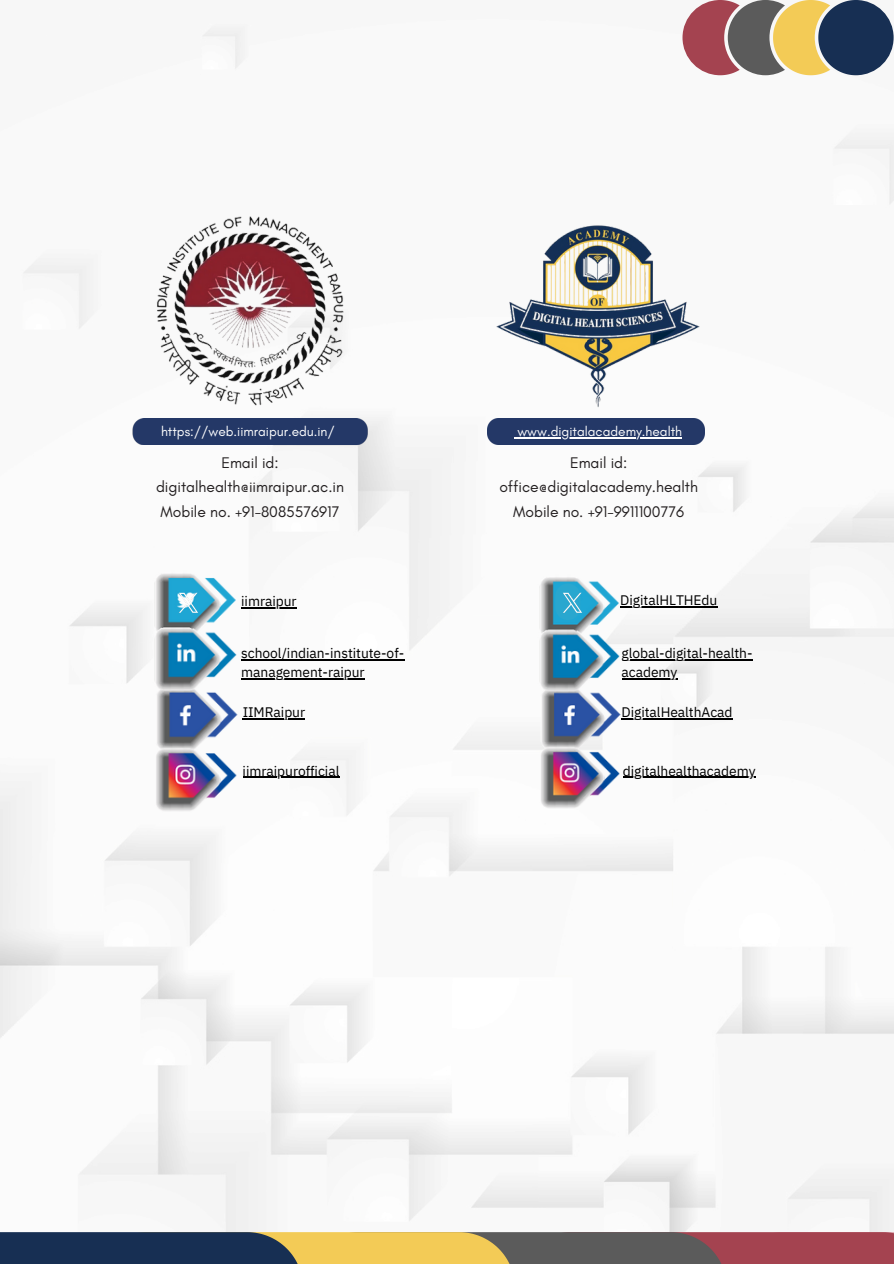
<style>
.page{position:relative;width:894px;height:1264px;background:#fff}
.page>*{position:absolute;margin:0;border:0;box-sizing:border-box;transform-origin:0 0}
.t1{font:15.75px/24.8px "Glacial Indifference";color:#231f20;text-align:center}
.t2{font:13.8px "IBM Plex Sans";letter-spacing:-.005em;color:#000}
.t3{font:13.65px "Glacial Indifference";color:#fff}
</style>
<div class="page">
<img style="left:0;top:26px;width:893px;height:1206px">
<svg style="left:682px;top:0;width:211px;height:75px;background:#8b786f"></svg>
<svg style="left:0;top:1232px;width:893px;height:31px;background:#796355"></svg>
<div style="left:132px;top:418px;width:236px;height:26px;background:#243867"></div>
<div style="left:487px;top:418px;width:217px;height:26px;background:#243867"></div>
<img style="left:533px;top:569px;width:94px;height:245px">
<img style="left:139px;top:194px;width:222px;height:221px">
<hr style="left:241px;top:607px;width:55px;height:1px;background:#000">
<hr style="left:242px;top:776px;width:97px;height:1px;background:#000">
<hr style="left:241px;top:659px;width:163px;height:1px;background:#000">
<hr style="left:241px;top:678px;width:123px;height:1px;background:#000">
<img style="left:150px;top:565px;width:93px;height:252px">
<img style="left:484px;top:214px;width:222px;height:195px">
<svg style="left:555px;top:583px;width:25px;height:37px"></svg>
<img style="left:555px;top:587px;width:35px;height:29px">
<img style="left:171px;top:587px;width:35px;height:29px">
<hr style="left:242px;top:718px;width:63px;height:1px;background:#000">
<hr style="left:620px;top:606px;width:97px;height:1px;background:#000">
<hr style="left:621px;top:718px;width:111px;height:1px;background:#000">
<hr style="left:622px;top:776px;width:133px;height:1px;background:#000">
<hr style="left:621px;top:659px;width:131px;height:1px;background:#000">
<hr style="left:621px;top:678px;width:56px;height:1px;background:#000">
<hr style="left:517px;top:437px;width:165px;height:1px;background:#fff">
<p class="t3" style="left:161px;top:423px;width:175px">https://web.iimraipur.edu.in/</p>
<p class="t3" style="left:517px;top:423px;width:166px">www.digitalacademy.health</p>
<p class="t1" style="left:156px;top:449px;width:189px">Email id: digitalhealth@iimraipur.ac.in<br>Mobile no. +91-8085576917</p>
<h1 class="t1" style="left:499px;top:449px;width:200px">Email id: office@digitalacademy.health<br>Mobile no. +91-9911100776</h1>
<p class="t2" style="left:241px;top:592px;width:57px">iimraipur</p>
<p class="t2" style="left:620px;top:591px;width:99px">DigitalHLTHEdu</p>
<p class="t2" style="left:241px;top:644px;width:164px">school/indian-institute-of-</p>
<h1 class="t2" style="left:241px;top:663px;width:125px">management-raipur</h1>
<p class="t2" style="left:242px;top:703px;width:64px">IIMRaipur</p>
<p class="t2" style="left:621px;top:644px;width:132px">global-digital-health-</p>
<p class="t2" style="left:621px;top:663px;width:57px">academy</p>
<p class="t2" style="left:621px;top:703px;width:113px">DigitalHealthAcad</p>
<p class="t2" style="left:242px;top:761px;width:98px">iimraipurofficial</p>
<p class="t2" style="left:622px;top:761px;width:134px">digitalhealthacademy</p>
</div>
